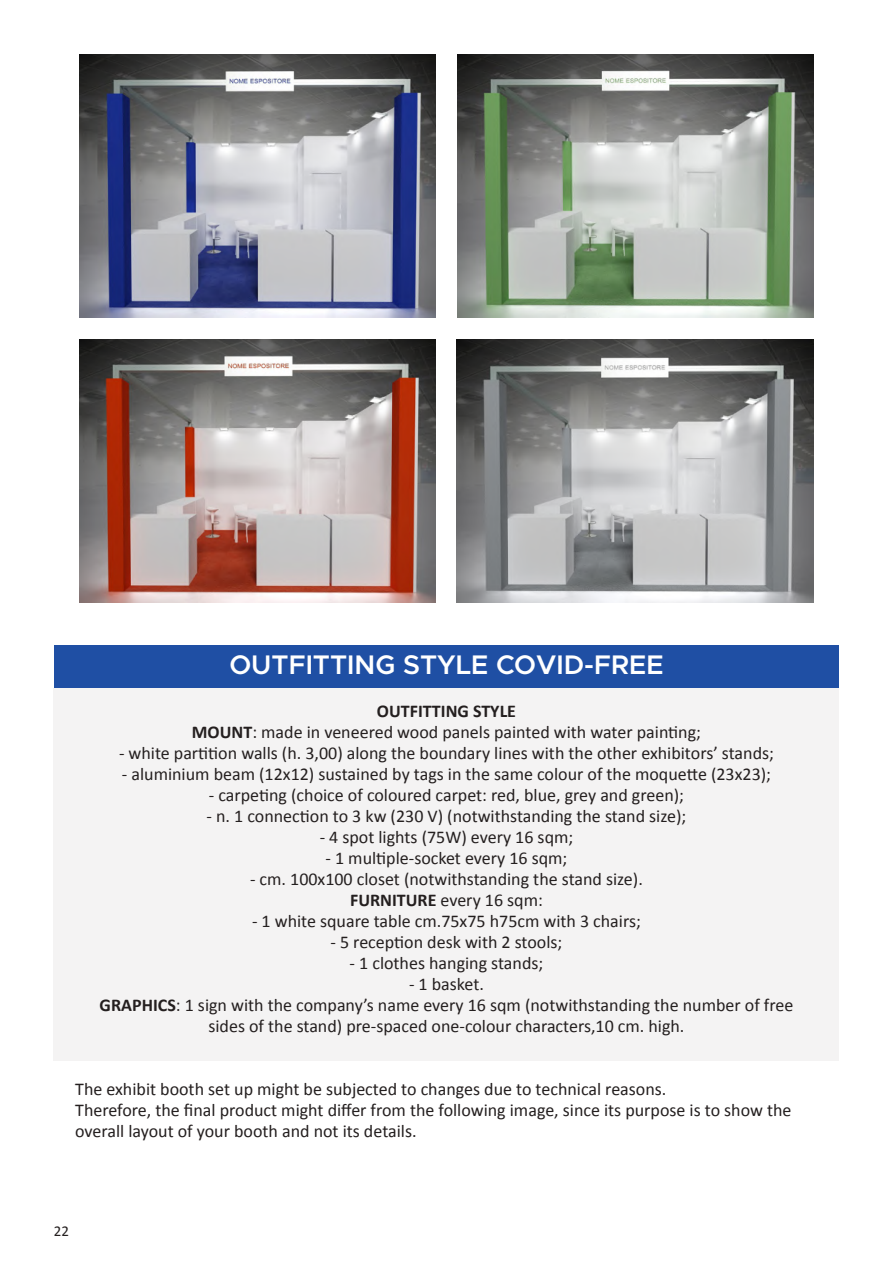
<style>
.page{position:relative;width:893px;height:1263px;background:#fff}
.page>*{position:absolute;margin:0;border:0;box-sizing:border-box;transform-origin:0 0}
.t1{font:600 27px "Metropolis";color:#fff}
.t2{font:18px/21px "Calibri";color:#241f1f;text-align:center}
.t3{font:15px "Calibri";color:#241f1f}
.s1{font-weight:700}
</style>
<div class="page">
<img style="left:457px;top:54px;width:356px;height:264px">
<img style="left:79px;top:54px;width:357px;height:264px">
<img style="left:79px;top:339px;width:357px;height:264px">
<img style="left:457px;top:339px;width:356px;height:264px">
<div style="left:54px;top:645px;width:785px;height:43px;background:#1f4fa4"></div>
<div style="left:54px;top:688px;width:785px;height:372px;background:#f4f3f3"></div>
<h1 class="t1" style="left:229px;top:648px;width:436px">OUTFITTING STYLE COVID-FREE</h1>
<p class="t2" style="left:192px;top:700px;width:511px"><span class="s1">OUTFITTING STYLE<br>MOUNT</span>: made in veneered wood panels painted with water painting;</p>
<p class="t2" style="left:119px;top:742px;width:656px">- white partition walls (h. 3,00) along the boundary lines with the other exhibitors’ stands;</p>
<p class="t2" style="left:122px;top:763px;width:651px">- aluminium beam (12x12) sustained by tags in the same colour of the moquette (23x23);</p>
<p class="t2" style="left:209px;top:784px;width:477px">- carpeting (choice of coloured carpet: red, blue, grey and green);</p>
<p class="t2" style="left:207px;top:805px;width:481px">- n. 1 connection to 3 kw (230 V) (notwithstanding the stand size);</p>
<p class="t2" style="left:320px;top:826px;width:255px">- 4 spot lights (75W) every 16 sqm;</p>
<p class="t2" style="left:326px;top:847px;width:243px">- 1 multiple-socket every 16 sqm;</p>
<p class="t2" style="left:250px;top:868px;width:394px">- cm. 100x100 closet (notwithstanding the stand size).<br><span class="s1">FURNITURE</span> every 16 sqm:</p>
<p class="t2" style="left:252px;top:910px;width:390px">- 1 white square table cm.75x75 h75cm with 3 chairs;</p>
<p class="t2" style="left:331px;top:931px;width:233px">- 5 reception desk with 2 stools;</p>
<p class="t2" style="left:350px;top:952px;width:195px">- 1 clothes hanging stands;</p>
<p class="t2" style="left:100px;top:973px;width:695px">- 1 basket.<br><span class="s1">GRAPHICS</span>: 1 sign with the company’s name every 16 sqm (notwithstanding the number of free sides of the stand) pre-spaced one-colour characters,10 cm. high.</p>
<p class="t2" style="left:75px;top:1078px;width:718px;text-align:left">The exhibit booth set up might be subjected to changes due to technical reasons.<br>Therefore, the final product might differ from the following image, since its purpose is to show the overall layout of your booth and not its details.</p>
<p class="t3" style="left:54px;top:1220px;width:17px">22</p>
</div>
